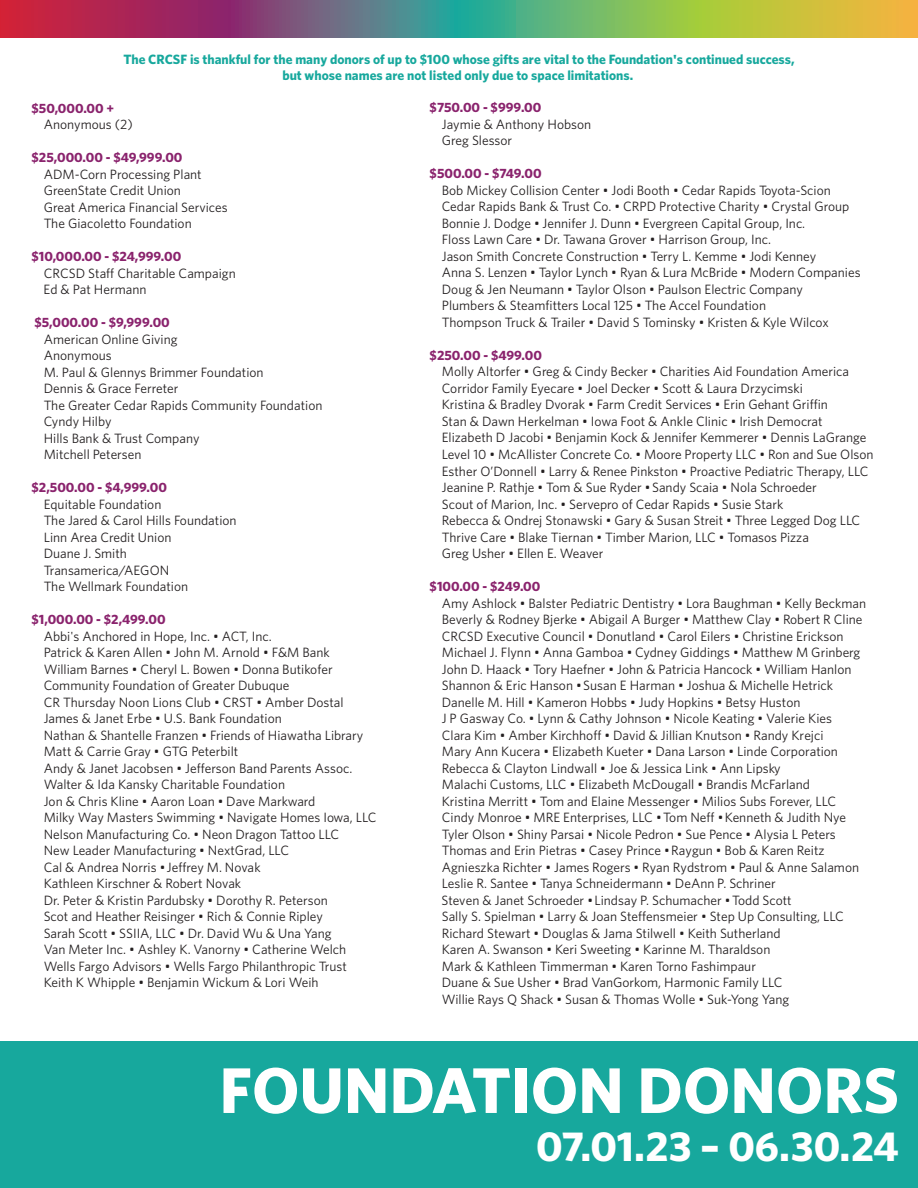
<style>
.page{position:relative;width:918px;height:1188px;background:#fff}
.page>*{position:absolute;margin:0;border:0;box-sizing:border-box;transform-origin:0 0}
.t1{font:700 64.65px "Whitney";color:#fff}
.t2{font:700 42px "Whitney";letter-spacing:-.005em;color:#fff}
.t3{font:13.5px/16.5px "Whitney";color:#231f20}
.t4{font:700 13.5px "Whitney";color:#8a236d}
.t5{font:700 13.5px/16.5px "Whitney";color:#17a89d;text-align:center}
</style>
<div class="page">
<svg style="left:0;top:0;width:918px;height:38px"></svg>
<div style="left:0;top:1042px;width:918px;height:146px;background:#17a89d"></div>
<p class="t5" style="left:123px;top:50px;width:673px">The CRCSF is thankful for the many donors of up to $100 whose gifts are vital to the Foundation's continued success, but whose names are not listed only due to space limitations.</p>
<p class="t4" style="left:32px;top:100px;width:84px">$50,000.00 +</p>
<p class="t3" style="left:44px;top:116px;width:91px">Anonymous (2)</p>
<p class="t4" style="left:32px;top:149px;width:152px">$25,000.00 - $49,999.00</p>
<p class="t3" style="left:44px;top:165px;width:186px">ADM-Corn Processing Plant<br>GreenState Credit Union<br>Great America Financial Services<br>The Giacoletto Foundation</p>
<p class="t4" style="left:32px;top:248px;width:151px">$10,000.00 - $24,999.00</p>
<p class="t3" style="left:44px;top:264px;width:194px">CRCSD Staff Charitable Campaign<br>Ed &amp; Pat Hermann</p>
<p class="t4" style="left:34px;top:314px;width:137px">$5,000.00 - $9,999.00</p>
<p class="t3" style="left:44px;top:330px;width:280px">American Online Giving<br>Anonymous<br>M. Paul &amp; Glennys Brimmer Foundation<br>Dennis &amp; Grace Ferreter<br>The Greater Cedar Rapids Community Foundation<br>Cyndy Hilby<br>Hills Bank &amp; Trust Company<br>Mitchell Petersen</p>
<p class="t4" style="left:32px;top:479px;width:137px">$2,500.00 - $4,999.00</p>
<p class="t3" style="left:44px;top:495px;width:194px">Equitable Foundation<br>The Jared &amp; Carol Hills Foundation<br>Linn Area Credit Union<br>Duane J. Smith<br>Transamerica/AEGON<br>The Wellmark Foundation</p>
<p class="t4" style="left:32px;top:611px;width:136px">$1,000.00 - $2,499.00</p>
<p class="t3" style="left:44px;top:627px;width:334px">Abbi's Anchored in Hope, Inc. • ACT, Inc.<br>Patrick &amp; Karen Allen • John M. Arnold • F&amp;M Bank William Barnes • Cheryl L. Bowen • Donna Butikofer Community Foundation of Greater Dubuque<br>CR Thursday Noon Lions Club • CRST • Amber Dostal James &amp; Janet Erbe • U.S. Bank Foundation<br>Nathan &amp; Shantelle Franzen • Friends of Hiawatha Library Matt &amp; Carrie Gray • GTG Peterbilt<br>Andy &amp; Janet Jacobsen • Jefferson Band Parents Assoc.<br>Walter &amp; Ida Kansky Charitable Foundation<br>Jon &amp; Chris Kline • Aaron Loan • Dave Markward<br>Milky Way Masters Swimming • Navigate Homes Iowa, LLC Nelson Manufacturing Co. • Neon Dragon Tattoo LLC<br>New Leader Manufacturing • NextGrad, LLC<br>Cal &amp; Andrea Norris • Jeffrey M. Novak<br>Kathleen Kirschner &amp; Robert Novak<br>Dr. Peter &amp; Kristin Pardubsky • Dorothy R. Peterson<br>Scot and Heather Reisinger • Rich &amp; Connie Ripley<br>Sarah Scott • SSIIA, LLC • Dr. David Wu &amp; Una Yang<br>Van Meter Inc. • Ashley K. Vanorny • Catherine Welch Wells Fargo Advisors • Wells Fargo Philanthropic Trust Keith K Whipple • Benjamin Wickum &amp; Lori Weih</p>
<p class="t4" style="left:430px;top:100px;width:113px">$750.00 - $999.00</p>
<p class="t3" style="left:442px;top:116px;width:151px">Jaymie &amp; Anthony Hobson<br>Greg Slessor</p>
<p class="t4" style="left:430px;top:166px;width:114px">$500.00 - $749.00</p>
<p class="t3" style="left:442px;top:182px;width:420px">Bob Mickey Collision Center • Jodi Booth • Cedar Rapids Toyota-Scion Cedar Rapids Bank &amp; Trust Co. • CRPD Protective Charity • Crystal Group Bonnie J. Dodge • Jennifer J. Dunn • Evergreen Capital Group, Inc.<br>Floss Lawn Care • Dr. Tawana Grover • Harrison Group, Inc.<br>Jason Smith Concrete Construction • Terry L. Kemme • Jodi Kenney<br>Anna S. Lenzen • Taylor Lynch • Ryan &amp; Lura McBride • Modern Companies Doug &amp; Jen Neumann • Taylor Olson • Paulson Electric Company<br>Plumbers &amp; Steamfitters Local 125 • The Accel Foundation<br>Thompson Truck &amp; Trailer • David S Tominsky • Kristen &amp; Kyle Wilcox</p>
<p class="t4" style="left:430px;top:347px;width:114px">$250.00 - $499.00</p>
<p class="t3" style="left:442px;top:363px;width:433px">Molly Altorfer • Greg &amp; Cindy Becker • Charities Aid Foundation America Corridor Family Eyecare • Joel Decker • Scott &amp; Laura Drzycimski<br>Kristina &amp; Bradley Dvorak • Farm Credit Services • Erin Gehant Griffin<br>Stan &amp; Dawn Herkelman • Iowa Foot &amp; Ankle Clinic • Irish Democrat Elizabeth D Jacobi • Benjamin Kock &amp; Jennifer Kemmerer • Dennis LaGrange Level 10 • McAllister Concrete Co. • Moore Property LLC • Ron and Sue Olson Esther O’Donnell • Larry &amp; Renee Pinkston • Proactive Pediatric Therapy, LLC Jeanine P. Rathje • Tom &amp; Sue Ryder • Sandy Scaia • Nola Schroeder<br>Scout of Marion, Inc. • Servepro of Cedar Rapids • Susie Stark<br>Rebecca &amp; Ondrej Stonawski • Gary &amp; Susan Streit • Three Legged Dog LLC Thrive Care • Blake Tiernan • Timber Marion, LLC • Tomasos Pizza<br>Greg Usher • Ellen E. Weaver</p>
<p class="t4" style="left:430px;top:578px;width:112px">$100.00 - $249.00</p>
<p class="t3" style="left:442px;top:594px;width:426px">Amy Ashlock • Balster Pediatric Dentistry • Lora Baughman • Kelly Beckman Beverly &amp; Rodney Bjerke • Abigail A Burger • Matthew Clay • Robert R Cline CRCSD Executive Council • Donutland • Carol Eilers • Christine Erickson Michael J. Flynn • Anna Gamboa • Cydney Giddings • Matthew M Grinberg John D. Haack • Tory Haefner • John &amp; Patricia Hancock • William Hanlon Shannon &amp; Eric Hanson • Susan E Harman • Joshua &amp; Michelle Hetrick Danelle M. Hill • Kameron Hobbs • Judy Hopkins • Betsy Huston<br>J P Gasway Co. • Lynn &amp; Cathy Johnson • Nicole Keating • Valerie Kies<br>Clara Kim • Amber Kirchhoff • David &amp; Jillian Knutson • Randy Krejci<br>Mary Ann Kucera • Elizabeth Kueter • Dana Larson • Linde Corporation Rebecca &amp; Clayton Lindwall • Joe &amp; Jessica Link • Ann Lipsky<br>Malachi Customs, LLC • Elizabeth McDougall • Brandis McFarland<br>Kristina Merritt • Tom and Elaine Messenger • Milios Subs Forever, LLC Cindy Monroe • MRE Enterprises, LLC • Tom Neff • Kenneth &amp; Judith Nye Tyler Olson • Shiny Parsai • Nicole Pedron • Sue Pence • Alysia L Peters Thomas and Erin Pietras • Casey Prince • Raygun • Bob &amp; Karen Reitz Agnieszka Richter • James Rogers • Ryan Rydstrom • Paul &amp; Anne Salamon Leslie R. Santee • Tanya Schneidermann • DeAnn P. Schriner<br>Steven &amp; Janet Schroeder • Lindsay P. Schumacher • Todd Scott<br>Sally S. Spielman • Larry &amp; Joan Steffensmeier • Step Up Consulting, LLC Richard Stewart • Douglas &amp; Jama Stilwell • Keith Sutherland<br>Karen A. Swanson • Keri Sweeting • Karinne M. Tharaldson<br>Mark &amp; Kathleen Timmerman • Karen Torno Fashimpaur<br>Duane &amp; Sue Usher • Brad VanGorkom, Harmonic Family LLC<br>Willie Rays Q Shack • Susan &amp; Thomas Wolle • Suk-Yong Yang</p>
<h1 class="t1" style="left:219px;top:1051px;width:681px">FOUNDATION DONORS</h1>
<h2 class="t2" style="left:536px;top:1121px;width:364px">07.01.23 – 06.30.24</h2>
</div>
